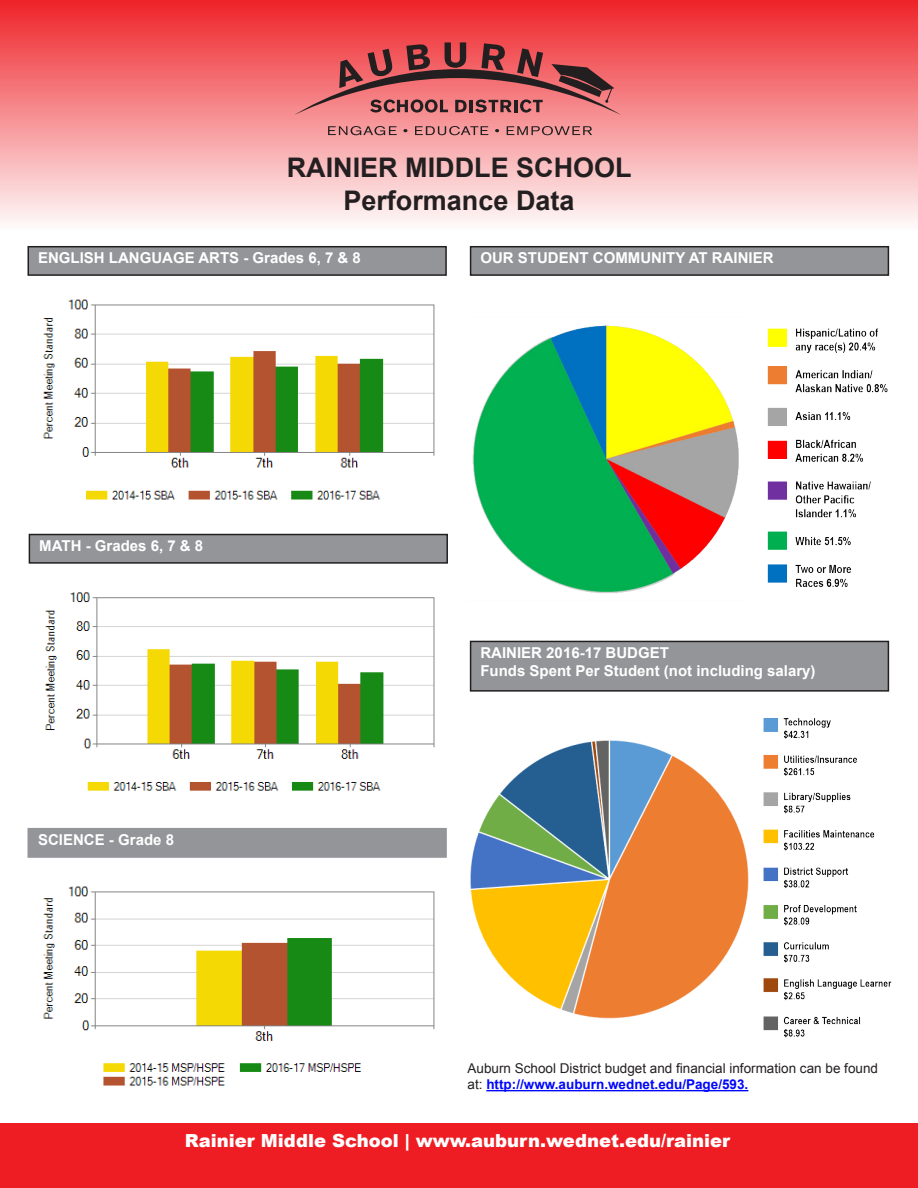
<style>
.page{position:relative;width:918px;height:1188px;background:#fff}
.page>*{position:absolute;margin:0;border:0;box-sizing:border-box;transform-origin:0 0}
.t1{font:700 27px "Arial";color:#231f20}
.t2{font:900 18px "Arial";color:#fff}
.t3{font:700 15px "Arial";color:#fff}
.t4{font:13.5px/16.2px "Arial";color:#231f20}
.s1{font-weight:700;color:#0006fd}
</style>
<div class="page">
<svg style="left:0;top:0;width:918px;height:222px;background:#f68e91"></svg>
<div style="left:28px;top:247px;width:418px;height:28px;background:#939598"></div>
<div style="left:28px;top:246px;width:419px;height:30px;border:2px solid #231f20"></div>
<div style="left:28px;top:828px;width:419px;height:30px;background:#939598;border:2px solid #939598"></div>
<div style="left:29px;top:535px;width:418px;height:28px;background:#939598"></div>
<div style="left:29px;top:534px;width:419px;height:30px;border:2px solid #231f20"></div>
<svg style="left:328px;top:126px;width:69px;height:9px"></svg>
<svg style="left:403px;top:129px;width:4px;height:3px"></svg>
<svg style="left:415px;top:126px;width:73px;height:9px"></svg>
<svg style="left:495px;top:129px;width:4px;height:3px"></svg>
<svg style="left:507px;top:126px;width:85px;height:9px"></svg>
<svg style="left:295px;top:42px;width:325px;height:73px;background:#bc585b"></svg>
<div style="left:0;top:1123px;width:918px;height:65px;background:#ee1d23"></div>
<div style="left:471px;top:247px;width:417px;height:28px;background:#939598"></div>
<div style="left:470px;top:246px;width:419px;height:30px;border:2px solid #231f20"></div>
<div style="left:471px;top:641px;width:417px;height:50px;background:#939598"></div>
<div style="left:470px;top:641px;width:419px;height:51px;border:2px solid #231f20"></div>
<img style="left:472px;top:325px;width:267px;height:268px">
<img style="left:43px;top:299px;width:392px;height:201px">
<img style="left:45px;top:592px;width:390px;height:199px">
<img style="left:43px;top:886px;width:392px;height:200px">
<hr style="left:486px;top:1090px;width:262px;height:1px;background:#0006fd">
<img style="left:471px;top:740px;width:278px;height:279px">
<img style="left:763px;top:718px;width:129px;height:320px">
<img style="left:767px;top:328px;width:121px;height:259px">
<p class="t1" style="left:287px;top:150px;width:347px">RAINIER MIDDLE SCHOOL</p>
<p class="t1" style="left:343px;top:182px;width:233px">Performance Data</p>
<p class="t3" style="left:38px;top:248px;width:324px">ENGLISH LANGUAGE ARTS - Grades 6, 7 &amp; 8</p>
<p class="t3" style="left:480px;top:248px;width:295px">OUR STUDENT COMMUNITY AT RAINIER</p>
<p class="t3" style="left:39px;top:536px;width:165px">MATH - Grades 6, 7 &amp; 8</p>
<p class="t3" style="left:38px;top:830px;width:137px">SCIENCE - Grade 8</p>
<p class="t3" style="left:480px;top:643px;width:190px">RAINIER 2016-17 BUDGET</p>
<p class="t3" style="left:480px;top:661px;width:337px">Funds Spent Per Student (not including salary)</p>
<p class="t4" style="left:468px;top:1060px;width:412px">Auburn School District budget and financial information can be found at: <span class="s1">http://www.auburn.wednet.edu/Page/593.</span></p>
<p class="t2" style="left:185px;top:1128px;width:547px">Rainier Middle School | www.auburn.wednet.edu/rainier</p>
</div>
